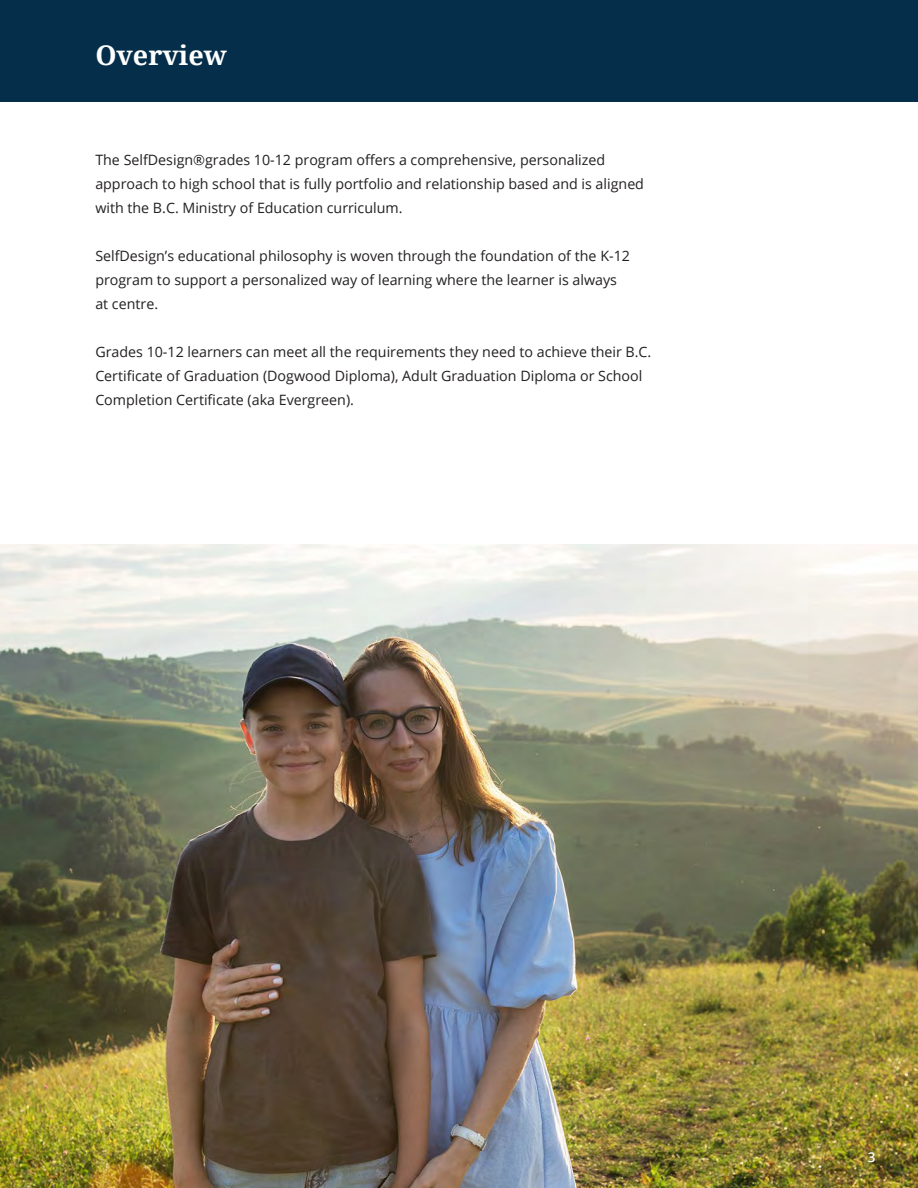
<style>
.page{position:relative;width:918px;height:1188px;background:#fff}
.page>*{position:absolute;margin:0;border:0;box-sizing:border-box;transform-origin:0 0}
.t1{font:700 27px "Noto Serif";color:#fff}
.t2{font:14.25px/24px "Open Sans";color:#231f20}
.t3{font:600 13.5px "Open Sans";color:#fff}
</style>
<div class="page">
<div style="left:0;top:0;width:918px;height:101px;background:#042e49"></div>
<img style="left:0;top:544px;width:918px;height:644px">
<p class="t1" style="left:95px;top:36px;width:133px">Overview</p>
<p class="t2" style="left:95px;top:148px;width:550px">The SelfDesign®grades 10-12 program offers a comprehensive, personalized approach to high school that is fully portfolio and relationship based and is aligned with the B.C. Ministry of Education curriculum.</p>
<p class="t2" style="left:95px;top:244px;width:536px">SelfDesign’s educational philosophy is woven through the foundation of the K-12 program to support a personalized way of learning where the learner is always</p>
<p class="t2" style="left:95px;top:292px;width:64px">at centre.</p>
<p class="t2" style="left:95px;top:340px;width:558px">Grades 10-12 learners can meet all the requirements they need to achieve their B.C.<br>Certificate of Graduation (Dogwood Diploma), Adult Graduation Diploma or School<br>Completion Certificate (aka Evergreen).</p>
<p class="t3" style="left:868px;top:1148px;width:9px">3</p>
</div>
